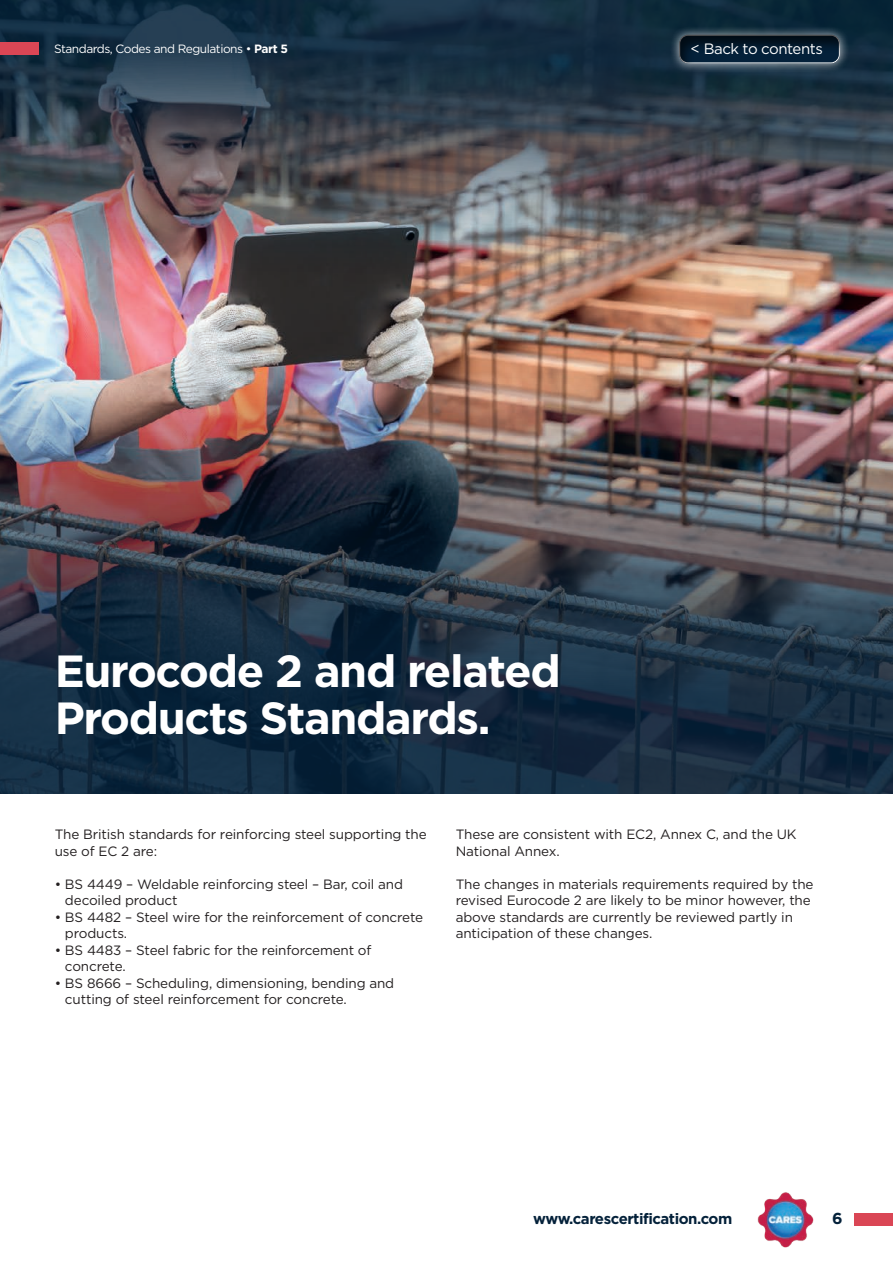
<style>
.page{position:relative;width:893px;height:1263px;background:#fff}
.page>*{position:absolute;margin:0;border:0;box-sizing:border-box;transform-origin:0 0}
.t1{font:700 45px/46.5px "Gotham";letter-spacing:-.03em;color:#fff}
.t2{font:700 15.9px "Gotham";color:#04213a}
.t3{font:700 15px "Gotham";letter-spacing:-.03em;color:#04213a}
.t4{font:15px "Gotham";letter-spacing:-.03em;color:#fff}
.t5{font:13.5px/16.5px "Gotham";letter-spacing:-.01em;color:#231f20}
.t6{font:12px "Gotham";letter-spacing:-.04em;color:#fff}
.s1{font-weight:700}
</style>
<div class="page">
<div style="left:854px;top:1213px;width:39px;height:12px;background:#da4655"></div>
<img style="left:757px;top:1192px;width:57px;height:56px">
<img style="left:0;top:306px;width:893px;height:17px">
<img style="left:0;top:0;width:893px;height:306px">
<img style="left:0;top:323px;width:893px;height:471px">
<div style="left:0;top:42px;width:39px;height:12px;background:#da4655"></div>
<div style="left:669px;top:25px;width:180px;height:48px;background:#fff;opacity:.75"></div>
<div style="left:679px;top:34px;width:162px;height:31px;background:#231f20;opacity:.75"></div>
<p class="t6" style="left:54px;top:42px;width:235px">Standards, Codes and Regulations • <span class="s1">Part 5</span></p>
<p class="t4" style="left:690px;top:40px;width:134px">&lt; Back to contents</p>
<h1 class="t1" style="left:55px;top:647px;width:507px">Eurocode 2 and related<br>Products Standards.</h1>
<p class="t5" style="left:55px;top:826px;width:374px">The British standards for reinforcing steel supporting the use of EC 2 are:</p>
<p class="t5" style="left:65px;top:875px;width:340px;text-indent:-10px">• BS 4449 – Weldable reinforcing steel – Bar, coil and decoiled product</p>
<p class="t5" style="left:65px;top:908px;width:360px;text-indent:-10px">• BS 4482 – Steel wire for the reinforcement of concrete products.</p>
<p class="t5" style="left:65px;top:941px;width:308px;text-indent:-10px">• BS 4483 – Steel fabric for the reinforcement of concrete.</p>
<p class="t5" style="left:65px;top:974px;width:331px;text-indent:-10px">• BS 8666 – Scheduling, dimensioning, bending and cutting of steel reinforcement for concrete.</p>
<p class="t5" style="left:456px;top:826px;width:342px">These are consistent with EC2, Annex C, and the UK<br>National Annex.</p>
<p class="t5" style="left:456px;top:875px;width:359px">The changes in materials requirements required by the revised Eurocode 2 are likely to be minor however, the above standards are currently be reviewed partly in anticipation of these changes.</p>
<p class="t3" style="left:533px;top:1210px;width:201px">www.carescertification.com</p>
<p class="t2" style="left:832px;top:1209px;width:12px">6</p>
</div>
